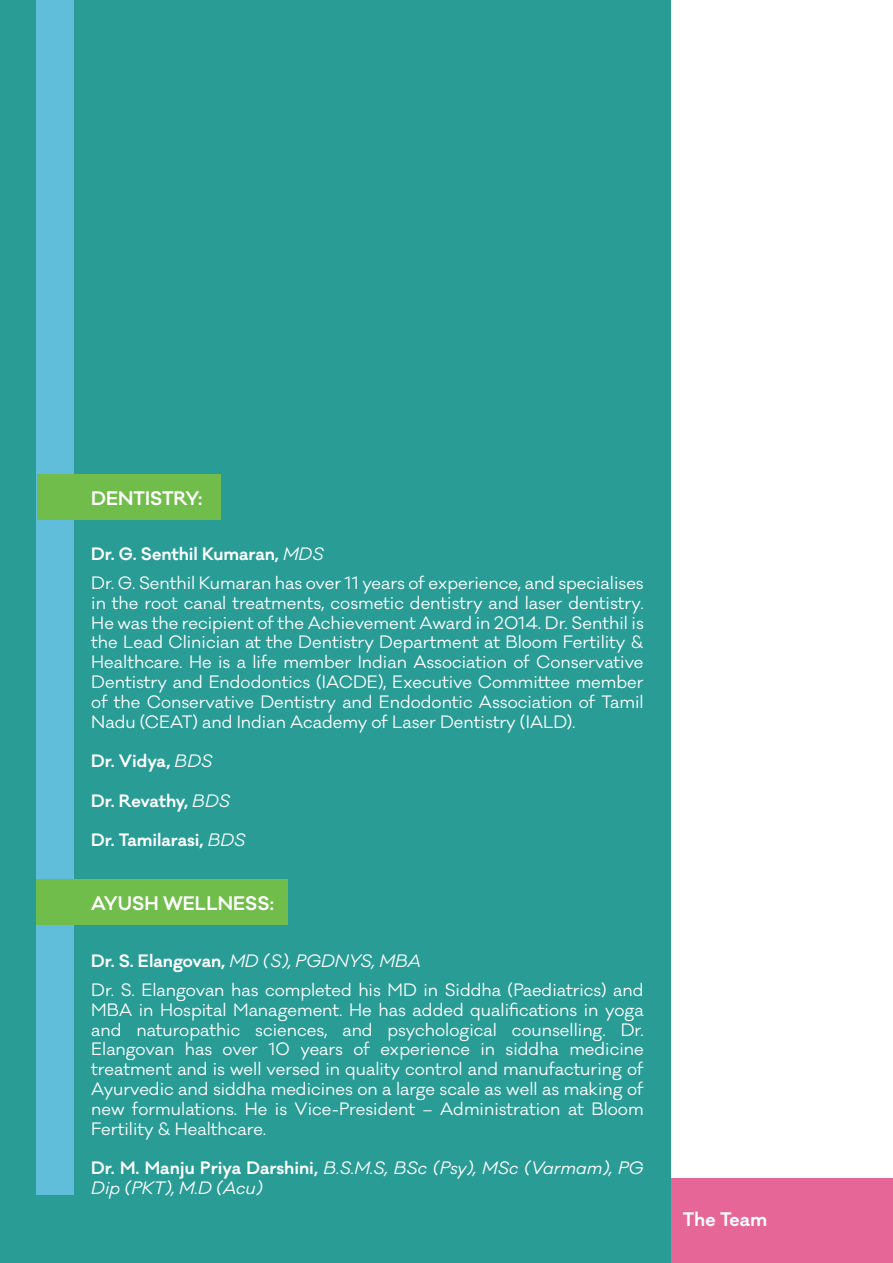
<style>
.page{position:relative;width:893px;height:1263px;background:#299c96}
.page>*{position:absolute;margin:0;border:0;box-sizing:border-box;transform-origin:0 0}
.t1{font:600 18px "Galano Classic";color:#fff}
.t2{font:16.5px/19.8px "Galano Classic";color:#fff}
.t3{font:italic 16.5px/19.8px "Galano Classic";color:#fff}
.t4{font:600 16.5px "Galano Classic";color:#fff}
.s1{font-weight:600}
.s2{font-style:italic}
.s3{font-weight:400;font-style:italic}
.s4{font-weight:600;font-style:normal}
</style>
<div class="page">
<div style="left:37px;top:0;width:37px;height:1194px;background:#61beda"></div>
<div style="left:37px;top:474px;width:183px;height:46px;background:#71bd4b"></div>
<div style="left:37px;top:879px;width:251px;height:46px;background:#71bd4b"></div>
<div style="left:671px;top:0;width:222px;height:1263px;background:#fff"></div>
<div style="left:671px;top:1179px;width:222px;height:84px;background:#e66697"></div>
<p class="t1" style="left:91px;top:486px;width:113px">DENTISTRY:</p>
<p class="t2" style="left:91px;top:540px;width:554px;line-height:28.8px"><span class="s1">Dr. G. Senthil Kumaran,</span> <span class="s2">MDS<br></span>Dr. G. Senthil Kumaran has over 11 years of experience, and specialises</p>
<p class="t2" style="left:91px;top:593px;width:554px;text-align:justify">in the root canal treatments, cosmetic dentistry and laser dentistry.<br>He was the recipient of the Achievement Award in 2014. Dr. Senthil is the Lead Clinician at the Dentistry Department at Bloom Fertility &amp; Healthcare. He is a life member Indian Association of Conservative Dentistry and Endodontics (IACDE), Executive Committee member of the Conservative Dentistry and Endodontic Association of Tamil Nadu (CEAT) and Indian Academy of Laser Dentistry (IALD).</p>
<p class="t4" style="left:91px;top:750px;width:123px">Dr. Vidya, <span class="s3">BDS</span></p>
<p class="t4" style="left:91px;top:790px;width:140px">Dr. Revathy, <span class="s3">BDS</span></p>
<p class="t4" style="left:91px;top:829px;width:156px">Dr. Tamilarasi, <span class="s3">BDS</span></p>
<p class="t1" style="left:91px;top:891px;width:184px">AYUSH WELLNESS:</p>
<p class="t2" style="left:91px;top:947px;width:554px;line-height:28.8px"><span class="s1">Dr. S. Elangovan,</span> <span class="s2">MD (S), PGDNYS, MBA<br></span>Dr. S. Elangovan has completed his MD in Siddha (Paediatrics) and</p>
<p class="t2" style="left:91px;top:1000px;width:554px;text-align:justify">MBA in Hospital Management. He has added qualifications in yoga and naturopathic sciences, and psychological counselling. Dr.<br>Elangovan has over 10 years of experience in siddha medicine treatment and is well versed in quality control and manufacturing of Ayurvedic and siddha medicines on a large scale as well as making of new formulations. He is Vice-President – Administration at Bloom Fertility &amp; Healthcare.</p>
<p class="t3" style="left:91px;top:1158px;width:554px"><span class="s4">Dr. M. Manju Priya Darshini,</span> B.S.M.S, BSc (Psy), MSc (Varmam), PG<br>Dip (PKT), M.D (Acu)</p>
<p class="t1" style="left:683px;top:1207px;width:86px">The Team</p>
</div>
